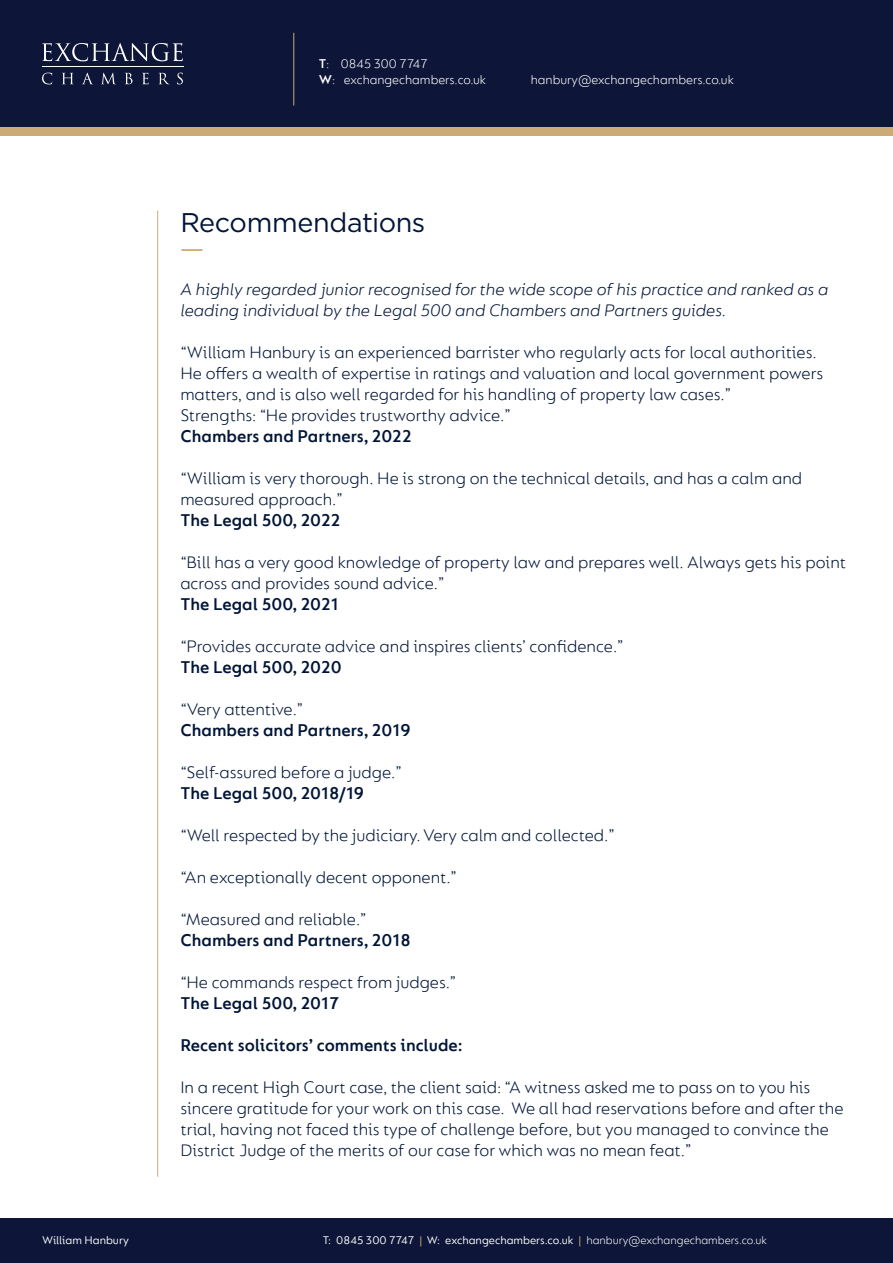
<style>
.page{position:relative;width:893px;height:1263px;background:#fff}
.page>*{position:absolute;margin:0;border:0;box-sizing:border-box;transform-origin:0 0}
.t1{font:27px "Gotham";letter-spacing:-.015em;color:#001537}
.t2{font:300 18px/21px "FS Lucas";color:#001537}
.t3{font:600 18px/21px "FS Lucas";color:#001537}
.t4{font:italic 300 18px/21px "FS Lucas";color:#001537}
.t5{font:300 13.5px/16.2px "FS Lucas";color:#fff}
.t6{font:12px "FS Lucas";color:#fff}
.s1{font-weight:600}
.s2{font-weight:300}
.s3{color:#cbaa76}
</style>
<div class="page">
<div style="left:0;top:64px;width:893px;height:72px;background:#cbaa76"></div>
<div style="left:0;top:0;width:893px;height:127px;background:#0d1638"></div>
<div style="left:0;top:1219px;width:893px;height:44px;background:#0d1638"></div>
<hr style="left:42px;top:67px;width:142px;height:1px;background:#fff">
<svg style="left:42px;top:43px;width:141px;height:18px"></svg>
<svg style="left:42px;top:73px;width:10px;height:11px"></svg>
<svg style="left:62px;top:73px;width:11px;height:11px"></svg>
<svg style="left:82px;top:73px;width:11px;height:11px"></svg>
<svg style="left:102px;top:73px;width:13px;height:11px"></svg>
<svg style="left:125px;top:73px;width:8px;height:11px"></svg>
<svg style="left:142px;top:73px;width:7px;height:11px"></svg>
<svg style="left:159px;top:73px;width:10px;height:11px"></svg>
<svg style="left:177px;top:73px;width:6px;height:11px"></svg>
<hr style="left:293px;top:33px;width:1px;height:73px;background:#cbaa76">
<hr style="left:157px;top:211px;width:1px;height:966px;background:#cbaa76">
<hr style="left:181px;top:249px;width:21px;height:2px;background:#cbaa76">
<p class="t6" style="left:42px;top:1233px;width:88px">William Hanbury</p>
<p class="t5" style="left:319px;top:55px;width:169px"><span class="s1">T</span>: 0845 300 7747<br><span class="s1">W</span>: exchangechambers.co.uk</p>
<p class="t5" style="left:531px;top:71px;width:205px">hanbury@exchangechambers.co.uk</p>
<p class="t1" style="left:180px;top:205px;width:247px">Recommendations</p>
<p class="t4" style="left:180px;top:278px;width:649px">A highly regarded junior recognised for the wide scope of his practice and ranked as a leading individual by the Legal 500 and Chambers and Partners guides.</p>
<p class="t2" style="left:180px;top:341px;width:644px">“William Hanbury is an experienced barrister who regularly acts for local authorities.<br>He offers a wealth of expertise in ratings and valuation and local government powers matters, and is also well regarded for his handling of property law cases.”</p>
<p class="t2" style="left:180px;top:404px;width:332px">Strengths: “He provides trustworthy advice.”</p>
<p class="t3" style="left:180px;top:425px;width:233px">Chambers and Partners, 2022</p>
<p class="t2" style="left:180px;top:467px;width:623px">“William is very thorough. He is strong on the technical details, and has a calm and measured approach.”</p>
<p class="t3" style="left:180px;top:509px;width:162px">The Legal 500, 2022</p>
<p class="t2" style="left:180px;top:551px;width:667px">“Bill has a very good knowledge of property law and prepares well. Always gets his point across and provides sound advice.”</p>
<p class="t3" style="left:180px;top:593px;width:160px">The Legal 500, 2021</p>
<p class="t2" style="left:180px;top:635px;width:445px">“Provides accurate advice and inspires clients’ confidence.”<br><span class="s1">The Legal 500, 2020</span></p>
<p class="t3" style="left:180px;top:698px;width:232px"><span class="s2">“Very attentive.”<br></span>Chambers and Partners, 2019</p>
<p class="t2" style="left:180px;top:761px;width:223px">“Self-assured before a judge.”<br><span class="s1">The Legal 500, 2018/19</span></p>
<p class="t2" style="left:180px;top:824px;width:436px">“Well respected by the judiciary. Very calm and collected.”</p>
<p class="t2" style="left:180px;top:866px;width:278px">“An exceptionally decent opponent.”</p>
<p class="t3" style="left:180px;top:908px;width:232px"><span class="s2">“Measured and reliable.”<br></span>Chambers and Partners, 2018</p>
<p class="t2" style="left:180px;top:971px;width:278px">“He commands respect from judges.”<br><span class="s1">The Legal 500, 2017</span></p>
<p class="t3" style="left:180px;top:1034px;width:284px">Recent solicitors’ comments include:</p>
<p class="t2" style="left:180px;top:1076px;width:665px">In a recent High Court case, the client said: “A witness asked me to pass on to you his sincere gratitude for your work on this case. We all had reservations before and after the trial, having not faced this type of challenge before, but you managed to convince the District Judge of the merits of our case for which was no mean feat.”</p>
<p class="t6" style="left:323px;top:1233px;width:446px">T: 0845 300 7747 <span class="s3">|</span> W: exchangechambers.co.uk <span class="s3">|</span> <span class="s2">hanbury@exchangechambers.co.uk</span></p>
</div>
